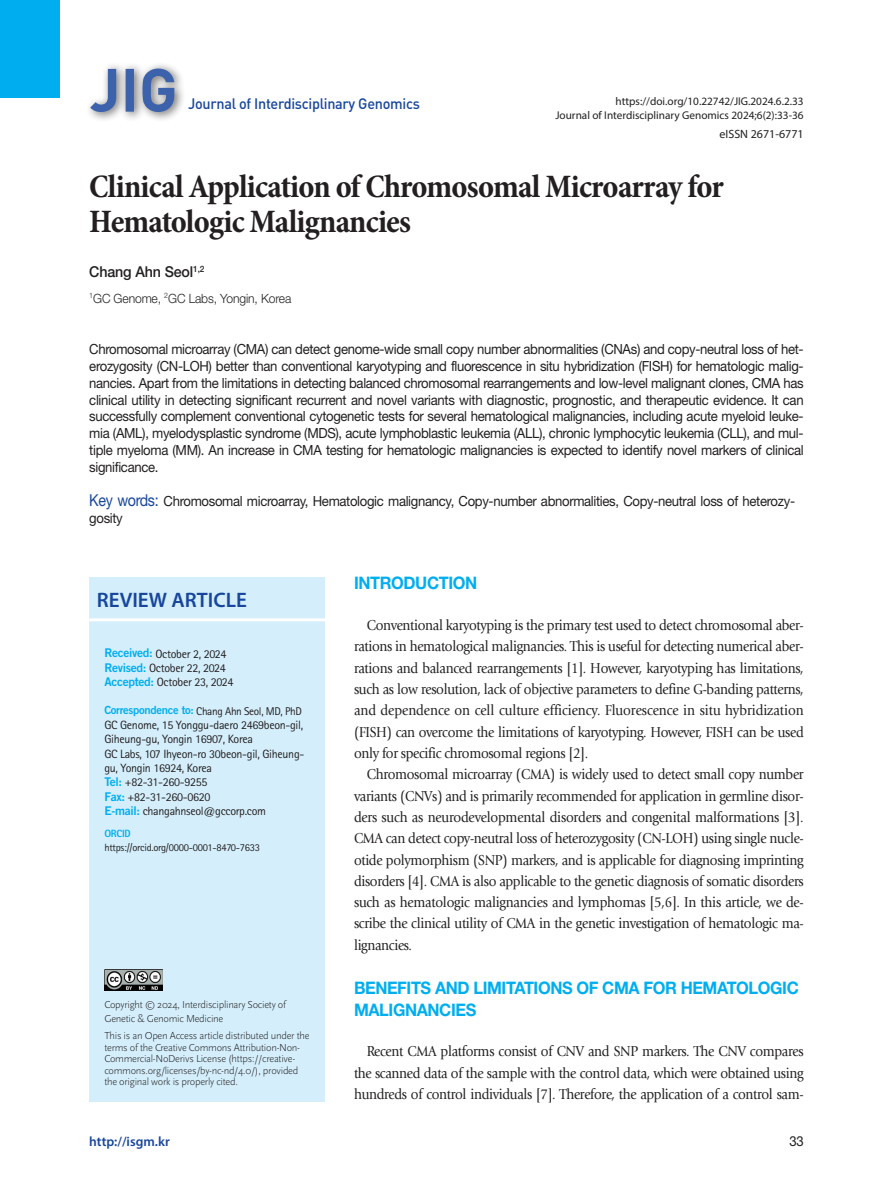
<style>
.page{position:relative;width:893px;height:1191px;background:#fff}
.page>*{position:absolute;margin:0;border:0;box-sizing:border-box;transform-origin:0 0}
.t1{font:700 condensed 33px/34.7px "Minion Pro";letter-spacing:-.025em;color:#231f20}
.t2{font:600 21px "Myriad Pro";color:#18469d}
.t3{font:700 17.25px/21.3px "Helvetica Neue LT Std";letter-spacing:-.025em;color:#00aeef;scale:.95 1}
.t4{font:15px/21.3px "Giovanni Std";letter-spacing:-.025em;color:#231f20;text-align:justify;scale:.9 1}
.t5{font:500 15px "DIN Pro";letter-spacing:-.02em;color:#18469d;scale:.96 1}
.t6{font:500 15px "Helvetica Neue LT Std";letter-spacing:-.01em;color:#231f20;scale:.95 1}
.t7{font:13.95px/16.8px "Helvetica Neue LT Std";letter-spacing:-.025em;color:#231f20;text-align:justify;scale:.94 1}
.t8{font:13.8px "Helvetica Neue LT Std";color:#231f20;scale:.95 1}
.t9{font:600 13.5px "Myriad Pro";color:#18469d}
.t10{font:300 12.75px "Helvetica Neue LT Std";letter-spacing:-.01em;color:#231f20;scale:.95 1}
.t11{font:12px/14.4px "Rotis Sans Serif Std";letter-spacing:-.025em;color:#231f20}
.t12{font:12px "Myriad Pro";color:#231f20}
.t13{font:11.25px/13.5px "Myriad Pro";color:#231f20;text-align:right}
.t14{font:11.25px "Rotis Sans Serif Std";letter-spacing:-.03em;color:#231f20}
.t15{font:300 10.5px/11.6px "Scala Sans";letter-spacing:-.025em;color:#231f20}
.t16{font:10.5px "Rotis Sans Serif Std";letter-spacing:-.025em;color:#231f20}
.t17{font:800 10.5px "Rotis Sans Serif Std";letter-spacing:-.025em;color:#00aeef}
.s1{font-size:16.35px;color:#18469d}
.s2{font-family:"Trade Gothic LT Std Bd 2";color:#00aeef}
</style>
<div class="page">
<div style="left:84px;top:62px;width:101px;height:61px;background:#231f20;opacity:.79"></div>
<svg style="left:90px;top:69px;width:84px;height:43px"></svg>
<div style="left:0;top:0;width:60px;height:98px;background:#00aeef"></div>
<div style="left:89px;top:577px;width:236px;height:524px;background:#d4effb"></div>
<hr style="left:89px;top:618px;width:236px;height:3px;background:#fff">
<img style="left:104px;top:969px;width:58px;height:21px">
<p class="t5" style="left:188px;top:93px;width:243px">Journal of Interdisciplinary Genomics</p>
<p class="t13" style="left:555px;top:95px;width:250px">https://doi.org/10.22742/JIG.2024.6.2.33<br>Journal of Interdisciplinary Genomics 2024;6(2):33-36</p>
<p class="t12" style="left:720px;top:126px;width:86px">eISSN 2671-6771</p>
<h1 class="t1" style="left:89px;top:169px;width:636px">Clinical Application of Chromosomal Microarray for<br>Hematologic Malignancies</h1>
<p class="t6" style="left:89px;top:263px;width:123px">Chang Ahn Seol<sup>1,2</sup></p>
<p class="t10" style="left:89px;top:290px;width:214px"><sup>1</sup>GC Genome, <sup>2</sup>GC Labs, Yongin, Korea</p>
<p class="t7" style="left:89px;top:341px;width:761px">Chromosomal microarray (CMA) can detect genome-wide small copy number abnormalities (CNAs) and copy-neutral loss of het&shy;erozygosity (CN-LOH) better than conventional karyotyping and fluorescence in situ hybridization (FISH) for hematologic malig&shy;nancies. Apart from the limitations in detecting balanced chromosomal rearrangements and low-level malignant clones, CMA has clinical utility in detecting significant recurrent and novel variants with diagnostic, prognostic, and therapeutic evidence. It can successfully complement conventional cytogenetic tests for several hematological malignancies, including acute myeloid leuke&shy;mia (AML), myelodysplastic syndrome (MDS), acute lymphoblastic leukemia (ALL), chronic lymphocytic leukemia (CLL), and mul&shy;tiple myeloma (MM). An increase in CMA testing for hematologic malignancies is expected to identify novel markers of clinical significance.</p>
<p class="t7" style="left:89px;top:492px;width:752px"><span class="s1">Key words:</span> Chromosomal microarray, Hematologic malignancy, Copy-number abnormalities, Copy-neutral loss of heterozy&shy;gosity</p>
<h2 class="t2" style="left:97px;top:586px;width:152px">REVIEW ARTICLE</h2>
<p class="t11" style="left:104px;top:646px;width:131px"><span class="s2">Received:</span> October 2, 2024<br><span class="s2">Revised:</span> October 22, 2024<br><span class="s2">Accepted:</span> October 23, 2024</p>
<p class="t14" style="left:104px;top:704px;width:199px"><span class="s2">Correspondence to:</span> Chang Ahn Seol, MD, PhD</p>
<p class="t11" style="left:104px;top:717px;width:201px">GC Genome, 15 Yonggu-daero 2469beon-gil,<br>Giheung-gu, Yongin 16907, Korea<br>GC Labs, 107 Ihyeon-ro 30beon-gil, Giheung&shy;gu, Yongin 16924, Korea<br><span class="s2">Tel:</span> +82-31-260-9255<br><span class="s2">Fax:</span> +82-31-260-0620<br><span class="s2">E-mail:</span> changahnseol@gccorp.com</p>
<p class="t17" style="left:104px;top:826px;width:28px">ORCID</p>
<p class="t16" style="left:104px;top:841px;width:157px">https://orcid.org/0000-0001-8470-7633</p>
<p class="t15" style="left:104px;top:997px;width:183px;line-height:14.2px">Copyright © 2024, Interdisciplinary Society of<br>Genetic &amp; Genomic Medicine</p>
<p class="t15" style="left:104px;top:1030px;width:207px">This is an Open Access article distributed under the terms of the Creative Commons Attribution-Non-Commercial-NoDerivs License (https://creative&shy;commons.org/licenses/by-nc-nd/4.0/), provided the original work is properly cited.</p>
<p class="t3" style="left:354px;top:572px;width:131px">INTRODUCTION</p>
<p class="t4" style="left:354px;top:615px;width:501px;text-indent:13px">Conventional karyotyping is the primary test used to detect chromosomal aber&shy;rations in hematological malignancies. This is useful for detecting numerical aber&shy;rations and balanced rearrangements [1]. However, karyotyping has limitations, such as low resolution, lack of objective parameters to define G-banding patterns, and dependence on cell culture efficiency. Fluorescence in situ hybridization (FISH) can overcome the limitations of karyotyping. However, FISH can be used only for specific chromosomal regions [2].</p>
<p class="t4" style="left:354px;top:764px;width:501px;text-indent:13px">Chromosomal microarray (CMA) is widely used to detect small copy number variants (CNVs) and is primarily recommended for application in germline disor&shy;ders such as neurodevelopmental disorders and congenital malformations [3].<br>CMA can detect copy-neutral loss of heterozygosity (CN-LOH) using single nucle&shy;otide polymorphism (SNP) markers, and is applicable for diagnosing imprinting disorders [4]. CMA is also applicable to the genetic diagnosis of somatic disorders such as hematologic malignancies and lymphomas [5,6]. In this article, we de&shy;scribe the clinical utility of CMA in the genetic investigation of hematologic ma&shy;lignancies.</p>
<p class="t3" style="left:354px;top:977px;width:470px">BENEFITS AND LIMITATIONS OF CMA FOR HEMATOLOGIC<br>MALIGNANCIES</p>
<p class="t4" style="left:354px;top:1041px;width:501px;text-indent:13px">Recent CMA platforms consist of CNV and SNP markers. The CNV compares the scanned data of the sample with the control data, which were obtained using hundreds of control individuals [7]. Therefore, the application of a control sam-</p>
<p class="t9" style="left:89px;top:1133px;width:82px">http://isgm.kr</p>
<p class="t8" style="left:789px;top:1133px;width:17px">33</p>
</div>
